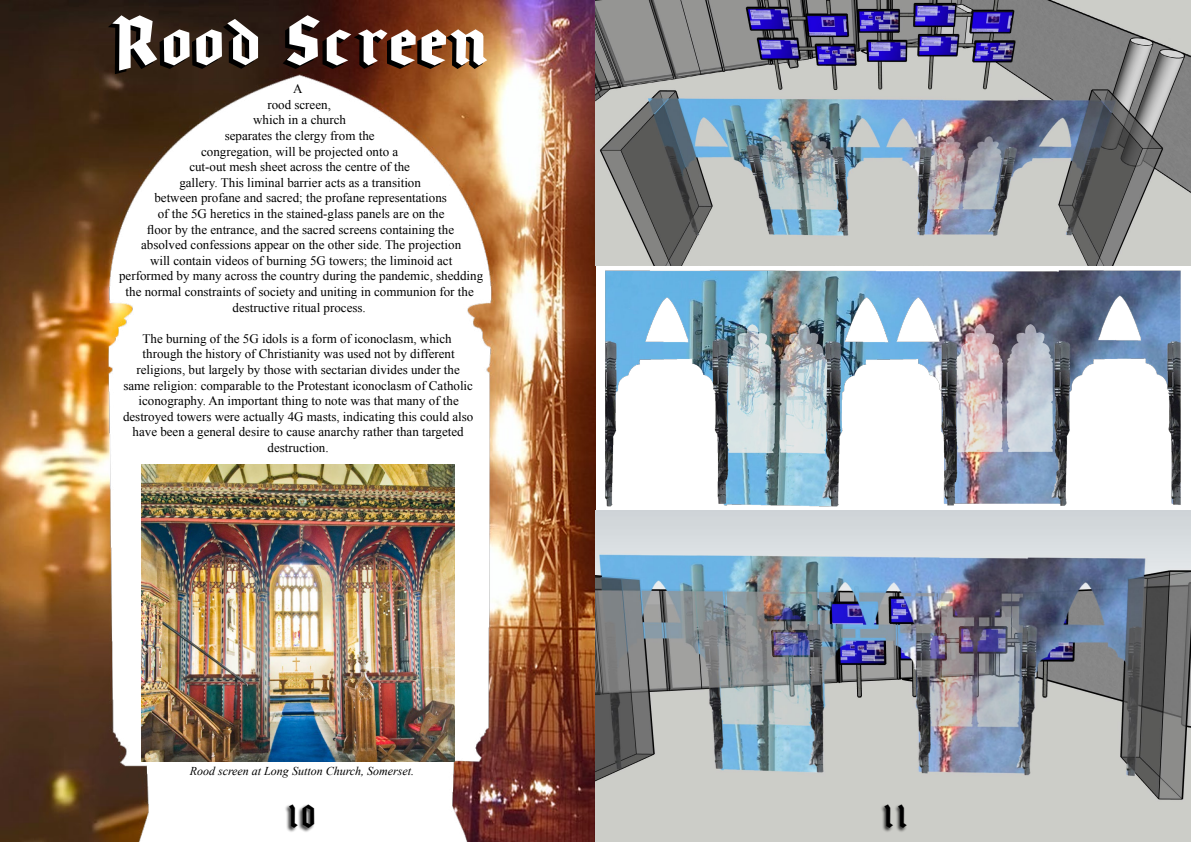
<style>
.page{position:relative;width:1191px;height:842px;background:#fff}
.page>*{position:absolute;margin:0;border:0;box-sizing:border-box;transform-origin:0 0}
.t1{font:72px "gothicominimo";color:#fff}
.t2{font:47px "gothicominimo";color:#000}
.t3{font:13px/15.6px "Times New Roman";color:#000;text-align:center}
.t4{font:italic 12px "Times New Roman";color:#000}
</style>
<div class="page">
<img style="left:0;top:0;width:595px;height:842px">
<img style="left:141px;top:465px;width:313px;height:296px">
<img style="left:595px;top:0;width:596px;height:265px">
<img style="left:595px;top:510px;width:596px;height:332px">
<img style="left:595px;top:269px;width:586px;height:238px">
<div style="left:284px;top:804px;width:31px;height:29px;background:#000;opacity:.75"></div>
<div style="left:879px;top:804px;width:28px;height:29px;background:#000;opacity:.75"></div>
<h1 class="t1" style="left:112px;top:13px;width:382px">Rood Screen</h1>
<p class="t3" style="left:119px;top:81px;width:365px">A<br>rood screen,<br>which in a church<br>separates the clergy from the<br>congregation, will be projected onto a<br>cut-out mesh sheet across the centre of the<br>gallery. This liminal barrier acts as a transition<br>between profane and sacred; the profane representations<br>of the 5G heretics in the stained-glass panels are on the<br>floor by the entrance, and the sacred screens containing the<br>absolved confessions appear on the other side. The projection<br>will contain videos of burning 5G towers; the liminoid act<br>performed by many across the country during the pandemic, shedding the normal constraints of society and uniting in communion for the destructive ritual process.</p>
<p class="t3" style="left:123px;top:330px;width:352px">The burning of the 5G idols is a form of iconoclasm, which through the history of Christianity was used not by different religions, but largely by those with sectarian divides under the same religion: comparable to the Protestant iconoclasm of Catholic iconography. An important thing to note was that many of the destroyed towers were actually 4G masts, indicating this could also have been a general desire to cause anarchy rather than targeted destruction.</p>
<p class="t4" style="left:190px;top:763px;width:226px">Rood screen at Long Sutton Church, Somerset.</p>
<h2 class="t2" style="left:287px;top:794px;width:31px">10</h2>
<h2 class="t2" style="left:883px;top:794px;width:29px">11</h2>
</div>
